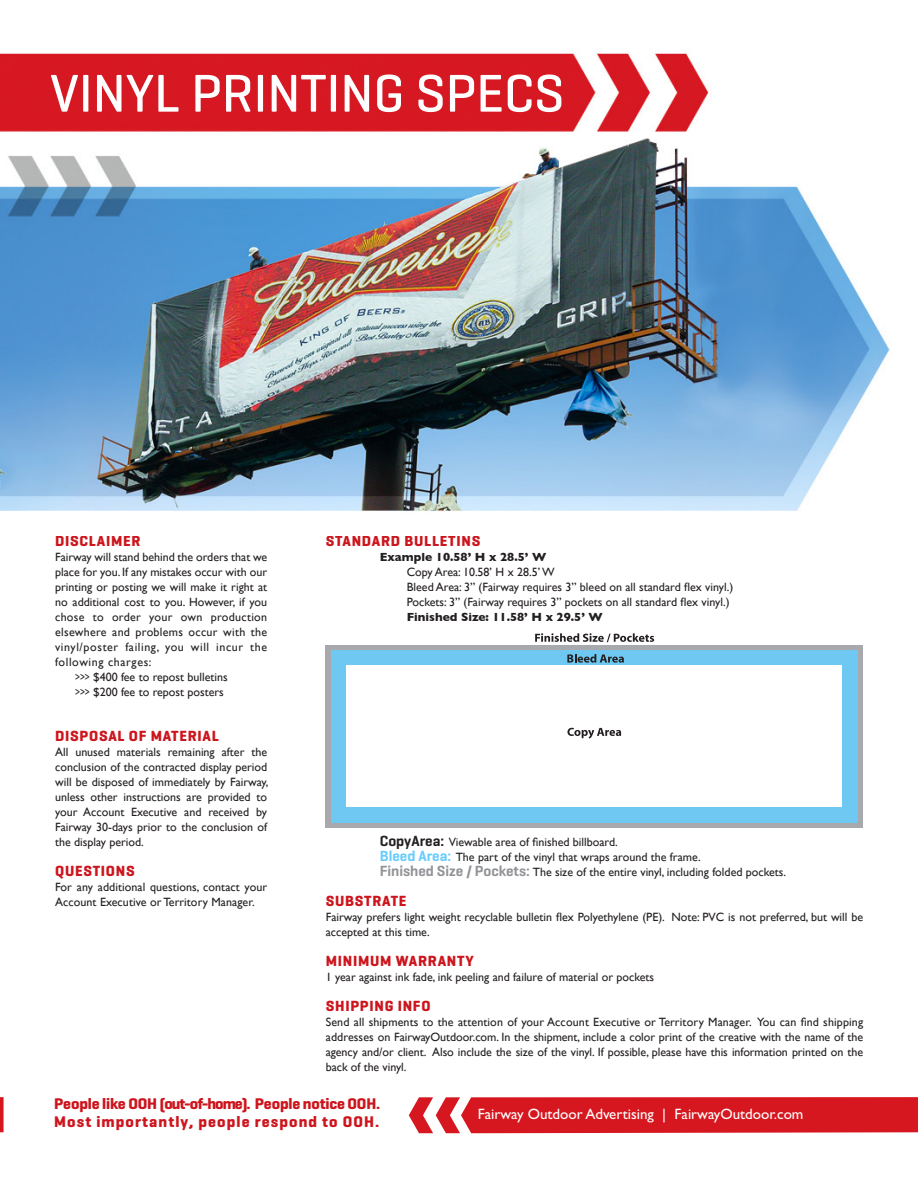
<style>
.page{position:relative;width:918px;height:1188px;background:#fff}
.page>*{position:absolute;margin:0;border:0;box-sizing:border-box;transform-origin:0 0}
.t1{font:500 54px "Geogrotesque";letter-spacing:-.005em;color:#fff}
.t2{font:700 15.75px "Geogrotesque";letter-spacing:-.01em;color:#cd151d}
.t3{font:700 15.75px "Geogrotesque";letter-spacing:.07em;color:#cd151d}
.t4{font:700 15px "Geogrotesque";letter-spacing:.05em;color:#cd151d}
.t5{font:15px "Gill Sans";color:#fff}
.t6{font:12px/15px "Gill Sans";color:#231f20}
.t7{font:12px "Gill Sans";color:#231f20;scale:.7 1}
.t8{font:700 12px "Gill Sans";color:#231f20}
.s1{font-family:"Geogrotesque";font-weight:600;font-size:15px}
.s2{font-family:"Geogrotesque";font-weight:600;font-size:15px;color:#6cf}
.s3{font-family:"Geogrotesque";font-weight:600;font-size:15px;color:#919396}
</style>
<div class="page">
<img style="left:0;top:51px;width:890px;height:461px">
<svg style="left:0;top:1097px;width:4px;height:35px"></svg>
<div style="left:326px;top:645px;width:537px;height:182px;background:#a8a9ad"></div>
<div style="left:331px;top:650px;width:527px;height:172px;background:#6ec8f1"></div>
<div style="left:347px;top:665px;width:495px;height:142px;background:#fff"></div>
<svg style="left:535px;top:633px;width:119px;height:9px"></svg>
<svg style="left:567px;top:728px;width:54px;height:10px"></svg>
<svg style="left:567px;top:654px;width:57px;height:9px"></svg>
<svg style="left:409px;top:1097px;width:509px;height:36px;background:#d9262e"></svg>
<p class="t1" style="left:50px;top:60px;width:516px">VINYL PRINTING SPECS</p>
<p class="t4" style="left:55px;top:532px;width:87px">DISCLAIMER</p>
<p class="t6" style="left:55px;top:550px;width:214px;text-align:justify">Fairway will stand behind the orders that we place for you. If any mistakes occur with our printing or posting we will make it right at no additional cost to you. However, if you chose to order your own production elsewhere and problems occur with the vinyl/poster failing, you will incur the following charges:</p>
<p class="t7" style="left:75px;top:670px;width:220px">&gt;&gt;&gt; $400 fee to repost bulletins</p>
<p class="t7" style="left:75px;top:685px;width:214px">&gt;&gt;&gt; $200 fee to repost posters</p>
<p class="t4" style="left:55px;top:727px;width:165px">DISPOSAL OF MATERIAL</p>
<p class="t6" style="left:55px;top:745px;width:215px;text-align:justify">All unused materials remaining after the conclusion of the contracted display period will be disposed of immediately by Fairway, unless other instructions are provided to your Account Executive and received by Fairway 30-days prior to the conclusion of the display period.</p>
<p class="t4" style="left:55px;top:862px;width:81px">QUESTIONS</p>
<p class="t6" style="left:55px;top:880px;width:214px">For any additional questions, contact your<br>Account Executive or Territory Manager.</p>
<p class="t4" style="left:326px;top:532px;width:156px">STANDARD BULLETINS</p>
<p class="t8" style="left:380px;top:550px;width:168px">Example 10.58’ H x 28.5’ W</p>
<p class="t6" style="left:407px;top:565px;width:149px">Copy Area: 10.58’ H x 28.5’ W</p>
<p class="t6" style="left:407px;top:580px;width:328px">Bleed Area: 3” (Fairway requires 3” bleed on all standard flex vinyl.)</p>
<p class="t6" style="left:407px;top:595px;width:324px">Pockets: 3” (Fairway requires 3” pockets on all standard flex vinyl.)</p>
<p class="t8" style="left:407px;top:610px;width:198px">Finished Size: 11.58’ H x 29.5’ W</p>
<p class="t6" style="left:380px;top:835px;width:322px"><span class="s1">CopyArea:</span> Viewable area of finished billboard.<br><span class="s2">Bleed Area:</span> The part of the vinyl that wraps around the frame.</p>
<p class="t6" style="left:380px;top:865px;width:408px"><span class="s3">Finished Size / Pockets:</span> The size of the entire vinyl, including folded pockets.</p>
<p class="t4" style="left:326px;top:892px;width:82px">SUBSTRATE</p>
<p class="t6" style="left:326px;top:910px;width:539px">Fairway prefers light weight recyclable bulletin flex Polyethylene (PE). Note: PVC is not preferred, but will be accepted at this time.</p>
<p class="t4" style="left:326px;top:952px;width:149px">MINIMUM WARRANTY</p>
<p class="t6" style="left:326px;top:970px;width:330px">1 year against ink fade, ink peeling and failure of material or pockets</p>
<p class="t4" style="left:326px;top:997px;width:106px">SHIPPING INFO</p>
<p class="t6" style="left:326px;top:1015px;width:539px;text-align:justify">Send all shipments to the attention of your Account Executive or Territory Manager. You can find shipping addresses on FairwayOutdoor.com. In the shipment, include a color print of the creative with the name of the agency and/or client. Also include the size of the vinyl. If possible, please have this information printed on the back of the vinyl.</p>
<p class="t2" style="left:54px;top:1094px;width:328px">People like OOH (out-of-home). People notice OOH.</p>
<p class="t3" style="left:54px;top:1112px;width:327px">Most importantly, people respond to OOH.</p>
<p class="t5" style="left:478px;top:1105px;width:327px">Fairway Outdoor Advertising | FairwayOutdoor.com</p>
</div>
